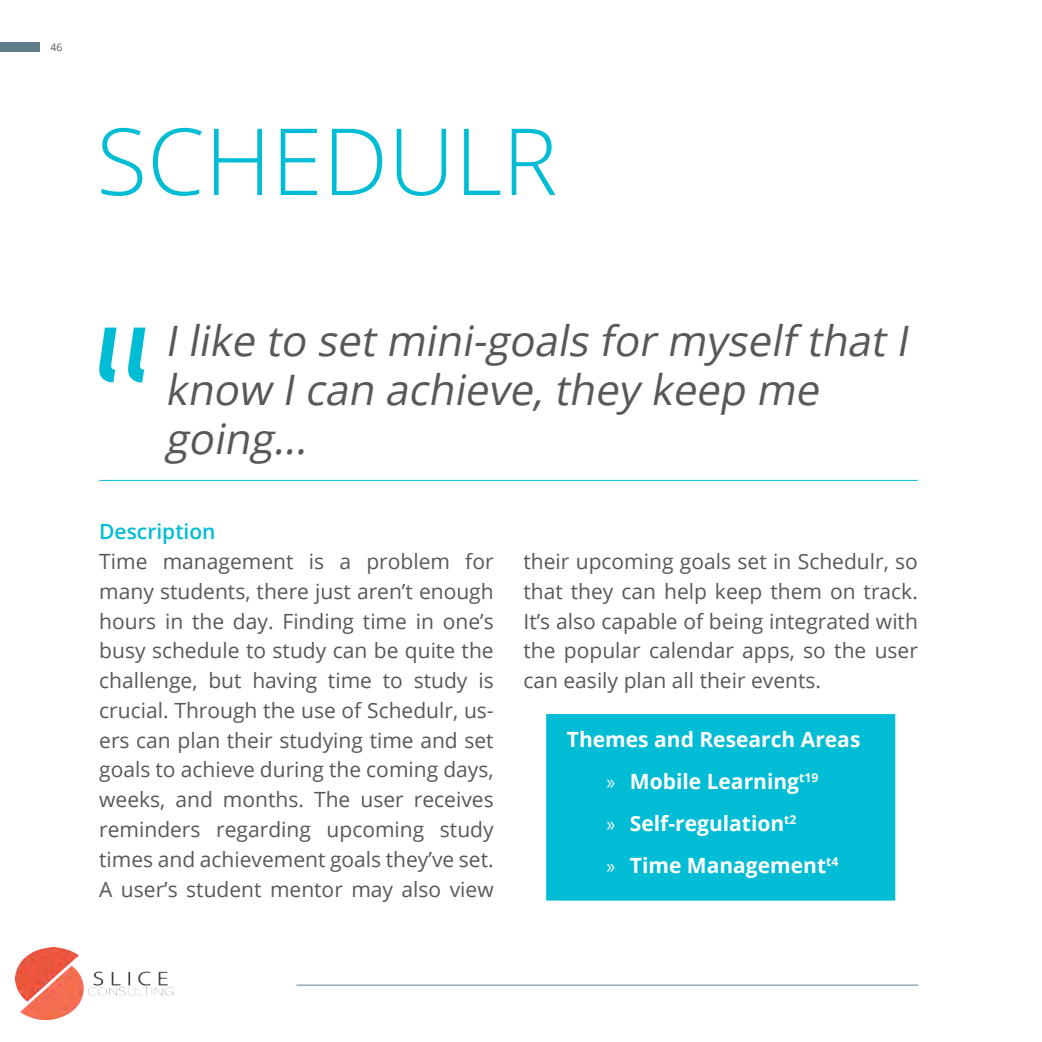
<style>
.page{position:relative;width:1042px;height:1042px;background:#fff}
.page>*{position:absolute;margin:0;border:0;box-sizing:border-box;transform-origin:0 0}
.t1{font:300 92.75px "Open Sans";color:#00bcd4}
.t2{font:italic 42px/49px "Open Sans";color:#57585a}
.t3{font:21px/29.8px "Open Sans";color:#57585a;text-align:justify}
.t4{font:700 21px/42px "Open Sans";color:#fff}
.t5{font:600 21px "Open Sans";color:#00bcd4}
.t6{font:10.5px "Open Sans";color:#57585a}
.s1{font-family:"Myriad Pro";font-weight:400}
</style>
<div class="page">
<div style="left:0;top:42px;width:39px;height:9px;background:#607d8b"></div>
<hr style="left:296px;top:984px;width:622px;height:1px;background:#607d8b">
<img style="left:16px;top:948px;width:157px;height:71px">
<div style="left:546px;top:714px;width:349px;height:186px;background:#00bcd4"></div>
<hr style="left:99px;top:480px;width:819px;height:1px;background:#00bcd4">
<svg style="left:99px;top:327px;width:46px;height:55px"></svg>
<p class="t6" style="left:50px;top:40px;width:14px">46</p>
<h1 class="t1" style="left:96px;top:96px;width:462px">SCHEDULR</h1>
<h2 class="t2" style="left:165px;top:315px;width:754px">Ilike to setmini-goals formyself thatI know Ican achieve,they keep me going...</h2>
<p class="t5" style="left:99px;top:517px;width:118px">Description</p>
<p class="t3" style="left:99px;top:546px;width:396px">Time management is a problem for many students, there just aren’t enough hours in the day. Finding time in one’s busy schedule to study can be quite the challenge, but having time to study is crucial. Through the use of Schedulr, us&shy;ers can plan their studying time and set goals to achieve during the coming days, weeks, and months. The user receives reminders regarding upcoming study times and achievement goals they’ve set.<br>A user’s student mentor may also view</p>
<p class="t3" style="left:523px;top:546px;width:396px">their upcoming goals set in Schedulr, so that they can help keep them on track.<br>It’s also capable of being integrated with the popular calendar apps, so the user can easily plan all their events.</p>
<p class="t4" style="left:606px;top:718px;width:255px;text-indent:-40px">Themes and Research Areas <span class="s1">»</span> Mobile Learning<sup>t19<br></sup><span class="s1">»</span> Self-regulation<sup>t2<br></sup><span class="s1">»</span> Time Management<sup>t4</sup></p>
</div>
